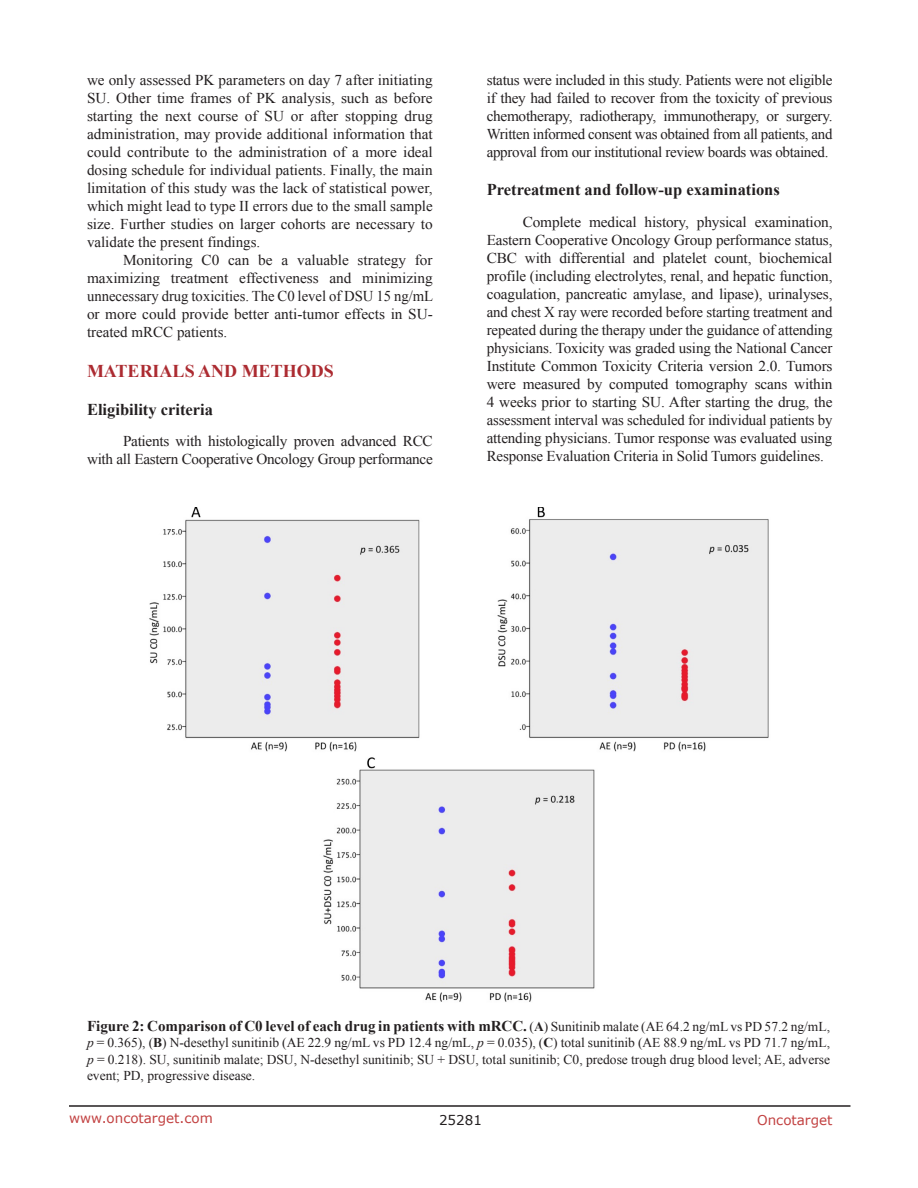
<style>
.page{position:relative;width:918px;height:1188px;background:#fff}
.page>*{position:absolute;margin:0;border:0;box-sizing:border-box;transform-origin:0 0}
.Heading{font:700 18px "Times New Roman";color:#ac2b31}
.sub_heading_1{font:700 16.5px "Times New Roman";color:#231f20}
.SubHeading{font:700 16.5px "Times New Roman";color:#231f20}
.BodyText{font:15px/18px "Times New Roman";letter-spacing:-.02em;color:#231f20;text-align:justify}
.Figuretrx{font:700 15px "Times New Roman";color:#231f20}
.Figuretrx-2{font:13.5px/16.2px "Times New Roman";color:#231f20;text-align:justify}
.t1{font:13.5px "Verdana";color:#c24141}
.t2{font:13.5px "Verdana";color:#231f20}
.s1{font-weight:400;font-size:13.5px}
.s2{font-size:13.5px}
.s3{font-style:italic}
.s4{font-weight:700}
</style>
<div class="page">
<hr style="left:69px;top:1105px;width:781px;height:2px;background:#231f20">
<img style="left:149px;top:507px;width:620px;height:495px">
<p class="BodyText" style="left:87px;top:71px;width:347px">we only assessed PK parameters on day 7 after initiating SU. Other time frames of PK analysis, such as before starting the next course of SU or after stopping drug administration, may provide additional information that could contribute to the administration of a more ideal dosing schedule for individual patients. Finally, the main limitation of this study was the lack of statistical power, which might lead to type II errors due to the small sample size. Further studies on larger cohorts are necessary to validate the present findings.</p>
<p class="BodyText" style="left:87px;top:251px;width:348px;text-indent:36px">Monitoring C0 can be a valuable strategy for maximizing treatment effectiveness and minimizing unnecessary drug toxicities. The C0 level of DSU 15 ng/mL or more could provide better anti-tumor effects in SU&shy;treated mRCC patients.</p>
<p class="Heading" style="left:87px;top:359px;width:248px">MATERIALS AND METHODS</p>
<p class="SubHeading" style="left:87px;top:398px;width:128px">Eligibility criteria</p>
<p class="BodyText" style="left:87px;top:432px;width:347px;text-align:right">Patients with histologically proven advanced RCC<br>with all Eastern Cooperative Oncology Group performance</p>
<p class="BodyText" style="left:487px;top:71px;width:347px">status were included in this study. Patients were not eligible if they had failed to recover from the toxicity of previous chemotherapy, radiotherapy, immunotherapy, or surgery.<br>Written informed consent was obtained from all patients, and approval from our institutional review boards was obtained.</p>
<p class="sub_heading_1" style="left:487px;top:178px;width:295px">Pretreatment and follow-up examinations</p>
<p class="BodyText" style="left:487px;top:212px;width:347px;text-indent:36px">Complete medical history, physical examination, Eastern Cooperative Oncology Group performance status, CBC with differential and platelet count, biochemical profile (including electrolytes, renal, and hepatic function, coagulation, pancreatic amylase, and lipase), urinalyses, and chest X ray were recorded before starting treatment and repeated during the therapy under the guidance of attending physicians. Toxicity was graded using the National Cancer Institute Common Toxicity Criteria version 2.0. Tumors were measured by computed tomography scans within 4 weeks prior to starting SU. After starting the drug, the assessment interval was scheduled for individual patients by attending physicians. Tumor response was evaluated using Response Evaluation Criteria in Solid Tumors guidelines.</p>
<p class="Figuretrx" style="left:87px;top:1016px;width:745px">Figure 2: Comparison of C0 level of each drug in patients with mRCC. <span class="s1">(</span><span class="s2">A</span><span class="s1">) Sunitinib malate (AE 64.2 ng/mL vs PD 57.2 ng/mL,</span></p>
<p class="Figuretrx-2" style="left:87px;top:1034px;width:745px"><span class="s3">p</span> = 0.365), (<span class="s4">B</span>) N-desethyl sunitinib (AE 22.9 ng/mL vs PD 12.4 ng/mL, <span class="s3">p</span> = 0.035), (<span class="s4">C</span>) total sunitinib (AE 88.9 ng/mL vs PD 71.7 ng/mL, <span class="s3">p</span> = 0.218). SU, sunitinib malate; DSU, N-desethyl sunitinib; SU + DSU, total sunitinib; C0, predose trough drug blood level; AE, adverse event; PD, progressive disease.</p>
<p class="t1" style="left:69px;top:1109px;width:145px">www.oncotarget.com</p>
<p class="t2" style="left:439px;top:1111px;width:44px">25281</p>
<p class="t1" style="left:757px;top:1111px;width:77px">Oncotarget</p>
</div>
